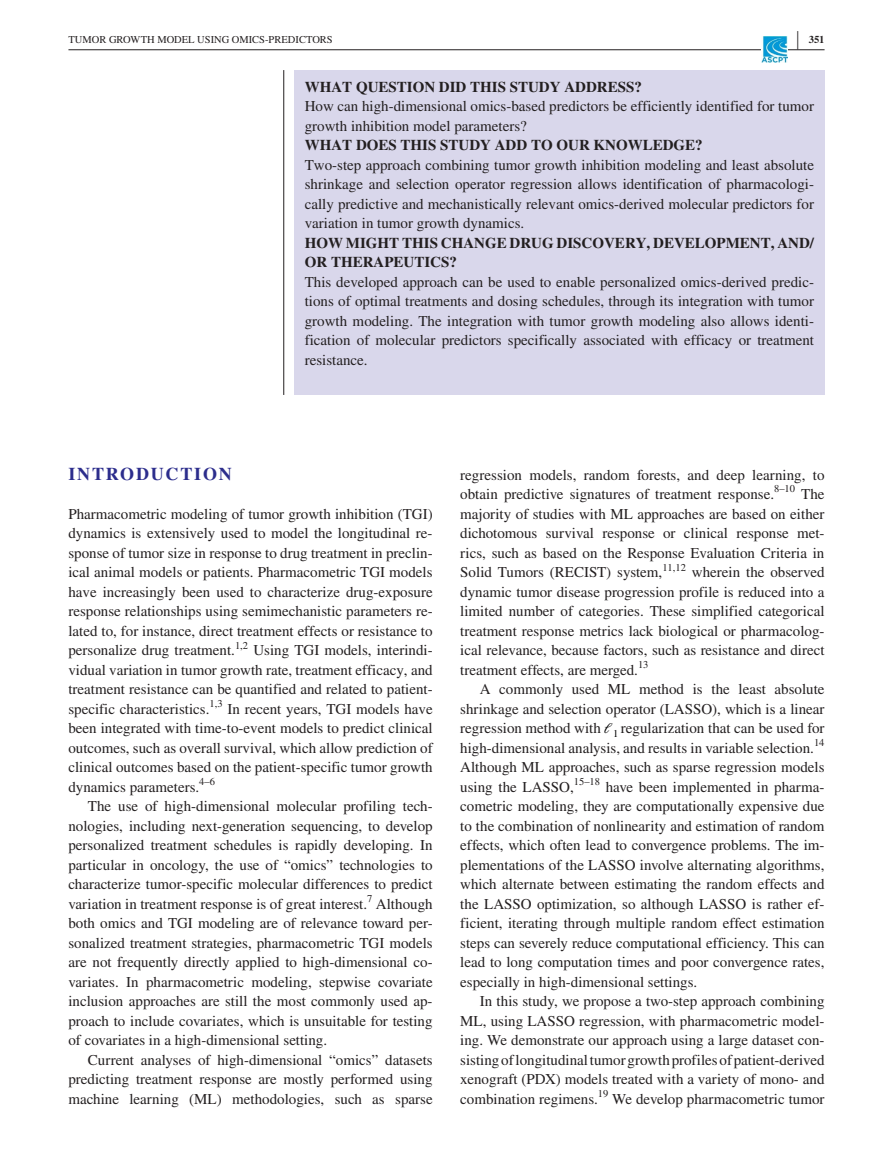
<style>
.page{position:relative;width:893px;height:1174px;background:#fff}
.page>*{position:absolute;margin:0;border:0;box-sizing:border-box;transform-origin:0 0}
.t1{font:700 25.95px "STIX";color:#231f20;scale:.36 1}
.t2{font:700 18px "STIX";letter-spacing:.1em;color:#2c2d8c}
.t3{font:15px/19.5px "STIX";color:#231f20;text-align:justify}
.t4{font:700 15px/19.5px "STIX";color:#231f20}
.t5{font:10.5px "STIX";color:#231f20}
.t6{font:700 10.5px "STIX";color:#231f20}
.s1{font-family:"STIX Math Script";color:#000}
</style>
<div class="page">
<hr style="left:68px;top:49px;width:756px;height:1px;background:#231f20">
<img style="left:761px;top:37px;width:26px;height:25px">
<div style="left:294px;top:70px;width:530px;height:325px;background:#d9d7eb"></div>
<hr style="left:283px;top:70px;width:1px;height:325px;background:#231f20">
<h1 class="t1" style="left:797px;top:25px;width:7px">|</h1>
<p class="t5" style="left:68px;top:32px;width:266px">TUMOR GROWTH MODEL USING OMICS-PREDICTORS</p>
<p class="t6" style="left:809px;top:33px;width:17px">351</p>
<p class="t4" style="left:305px;top:77px;width:339px">WHAT QUESTION DID THIS STUDY ADDRESS?</p>
<p class="t3" style="left:305px;top:98px;width:511px">How can high-dimensional omics-based predictors be efficiently identified for tumor growth inhibition model parameters?</p>
<p class="t4" style="left:305px;top:135px;width:399px">WHAT DOES THIS STUDY ADD TO OUR KNOWLEDGE?</p>
<p class="t3" style="left:305px;top:156px;width:511px">Two-step approach combining tumor growth inhibition modeling and least absolute shrinkage and selection operator regression allows identification of pharmacologi&shy;cally predictive and mechanistically relevant omics-derived molecular predictors for variation in tumor growth dynamics.</p>
<p class="t4" style="left:305px;top:233px;width:511px">HOW MIGHT THIS CHANGE DRUG DISCOVERY, DEVELOPMENT, AND/<br>OR THERAPEUTICS?</p>
<p class="t3" style="left:305px;top:273px;width:511px">This developed approach can be used to enable personalized omics-derived predic&shy;tions of optimal treatments and dosing schedules, through its integration with tumor growth modeling. The integration with tumor growth modeling also allows identi&shy;fication of molecular predictors specifically associated with efficacy or treatment resistance.</p>
<p class="t2" style="left:68px;top:463px;width:165px">INTRODUCTION</p>
<p class="t3" style="left:68px;top:505px;width:366px">Pharmacometric modeling of tumor growth inhibition (TGI) dynamics is extensively used to model the longitudinal re&shy;sponse of tumor size in response to drug treatment in preclin&shy;ical animal models or patients. Pharmacometric TGI models have increasingly been used to characterize drug-exposure response relationships using semimechanistic parameters re&shy;lated to, for instance, direct treatment effects or resistance to personalize drug treatment.</p>
<p class="t5" style="left:235px;top:638px;width:15px">1,2</p>
<p class="t3" style="left:68px;top:641px;width:366px;text-indent:185px">Using TGI models, interindi&shy;vidual variation in tumor growth rate, treatment efficacy, and treatment resistance can be quantified and related to patient&shy;specific characteristics.</p>
<p class="t5" style="left:209px;top:696px;width:15px">1,3</p>
<p class="t3" style="left:68px;top:700px;width:366px;text-indent:159px">In recent years, TGI models have been integrated with time-to-event models to predict clinical outcomes, such as overall survival, which allow prediction of clinical outcomes based on the patient-specific tumor growth dynamics parameters.</p>
<p class="t5" style="left:199px;top:774px;width:17px">4–6</p>
<p class="t3" style="left:68px;top:797px;width:366px;text-indent:19px">The use of high-dimensional molecular profiling tech&shy;nologies, including next-generation sequencing, to develop personalized treatment schedules is rapidly developing. In particular in oncology, the use of “omics” technologies to characterize tumor-specific molecular differences to predict variation in treatment response is of great interest.</p>
<p class="t5" style="left:367px;top:891px;width:7px">7</p>
<p class="t3" style="left:68px;top:895px;width:366px;text-indent:307px">Although both omics and TGI modeling are of relevance toward per&shy;sonalized treatment strategies, pharmacometric TGI models are not frequently directly applied to high-dimensional co&shy;variates. In pharmacometric modeling, stepwise covariate inclusion approaches are still the most commonly used ap&shy;proach to include covariates, which is unsuitable for testing of covariates in a high-dimensional setting.</p>
<p class="t3" style="left:68px;top:1051px;width:366px;text-indent:20px">Current analyses of high-dimensional “omics” datasets predicting treatment response are mostly performed using machine learning (ML) methodologies, such as sparse</p>
<p class="t3" style="left:460px;top:466px;width:366px">regression models, random forests, and deep learning, to obtain predictive signatures of treatment response.</p>
<p class="t5" style="left:774px;top:482px;width:22px">8–10</p>
<p class="t3" style="left:460px;top:485px;width:366px;text-indent:341px">The majority of studies with ML approaches are based on either dichotomous survival response or clinical response met&shy;rics, such as based on the Response Evaluation Criteria in Solid Tumors (RECIST) system,</p>
<p class="t5" style="left:662px;top:560px;width:25px">11,12</p>
<p class="t3" style="left:460px;top:563px;width:366px;text-indent:232px">wherein the observed dynamic tumor disease progression profile is reduced into a limited number of categories. These simplified categorical treatment response metrics lack biological or pharmacolog&shy;ical relevance, because factors, such as resistance and direct treatment effects, are merged.</p>
<p class="t5" style="left:638px;top:657px;width:12px">13</p>
<p class="t3" style="left:460px;top:680px;width:366px;text-indent:20px">A commonly used ML method is the least absolute shrinkage and selection operator (LASSO), which is a linear regression method with <span class="s1">𝓁</span><sub>1</sub> regularization that can be used for high-dimensional analysis, and results in variable selection.</p>
<p class="t5" style="left:814px;top:735px;width:12px">14</p>
<p class="t3" style="left:460px;top:758px;width:366px">Although ML approaches, such as sparse regression models using the LASSO,</p>
<p class="t5" style="left:574px;top:774px;width:28px">15–18</p>
<p class="t3" style="left:460px;top:778px;width:366px;text-indent:145px">have been implemented in pharma&shy;cometric modeling, they are computationally expensive due to the combination of nonlinearity and estimation of random effects, which often lead to convergence problems. The im&shy;plementations of the LASSO involve alternating algorithms, which alternate between estimating the random effects and the LASSO optimization, so although LASSO is rather ef&shy;ficient, iterating through multiple random effect estimation steps can severely reduce computational efficiency. This can lead to long computation times and poor convergence rates, especially in high-dimensional settings.</p>
<p class="t3" style="left:460px;top:992px;width:366px;text-indent:20px">In this study, we propose a two-step approach combining ML, using LASSO regression, with pharmacometric model&shy;ing. We demonstrate our approach using a large dataset con&shy;sisting of longitudinal tumor growth profiles of patient-derived xenograft (PDX) models treated with a variety of mono- and combination regimens.</p>
<p class="t5" style="left:598px;top:1086px;width:12px">19</p>
<p class="t3" style="left:612px;top:1090px;width:214px">We develop pharmacometric tumor</p>
</div>
